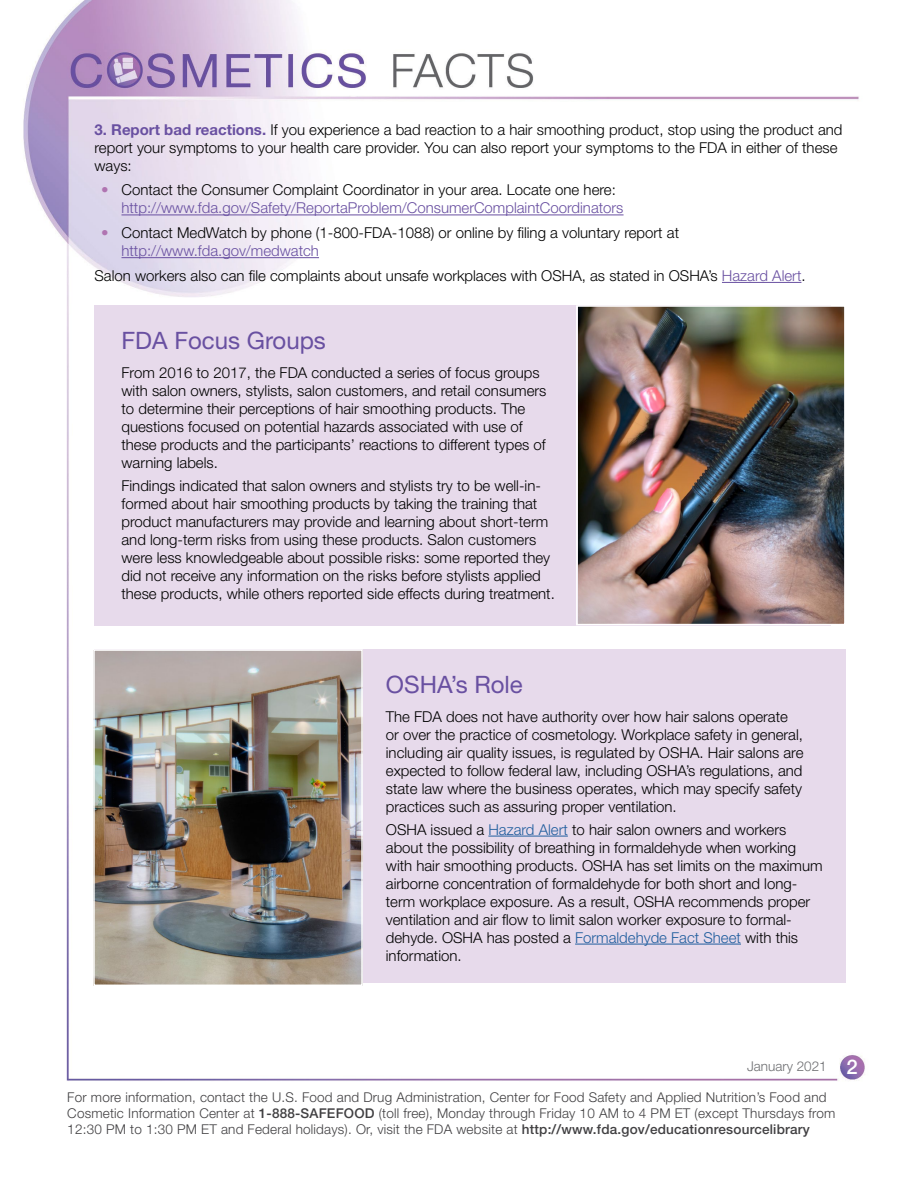
<style>
.page{position:relative;width:918px;height:1188px;background:#fff}
.page>*{position:absolute;margin:0;border:0;box-sizing:border-box;transform-origin:0 0}
.t1{font:24px "Helvetica Neue LT Std";color:#6950a1}
.LBody{font:300 15px/18px "Helvetica Neue LT Std";color:#000}
.t2{font:300 15px/18px "Helvetica Neue LT Std";color:#6950a1}
.t3{font:300 13.5px/16.2px "Helvetica Neue LT Std";letter-spacing:.015em;color:#414042}
.t4{font:300 13.5px "Helvetica Neue LT Std";color:#6d6e71}
.s1{font-weight:700;color:#6950a1}
.s2{color:#b074b1}
.s3{color:#000}
.s4{color:#6950a1}
.s5{color:#215e9e}
.s6{font-weight:500;font-size:20.25px;color:#fff}
.s7{font-weight:500}
</style>
<div class="page">
<img style="left:23px;top:0;width:842px;height:1081px">
<hr style="left:122px;top:215px;width:502px;height:1px;background:#6950a1">
<hr style="left:122px;top:257px;width:197px;height:1px;background:#6950a1">
<hr style="left:722px;top:282px;width:79px;height:1px;background:#6950a1">
<div style="left:94px;top:649px;width:752px;height:334px;background:#e7daeb"></div>
<div style="left:94px;top:305px;width:737px;height:320px;background:#e7daeb"></div>
<img style="left:96px;top:652px;width:264px;height:331px">
<div style="left:93px;top:649px;width:270px;height:337px;border:2px solid #fff"></div>
<img style="left:579px;top:308px;width:264px;height:314px">
<div style="left:576px;top:305px;width:270px;height:320px;border:2px solid #fff"></div>
<hr style="left:488px;top:836px;width:80px;height:1px;background:#215e9e">
<hr style="left:575px;top:944px;width:166px;height:1px;background:#215e9e">
<p class="LBody" style="left:94px;top:120px;width:749px"><span class="s1">3. Report bad reactions.</span> If you experience a bad reaction to a hair smoothing product, stop using the product and report your symptoms to your health care provider. You can also report your symptoms to the FDA in either of these ways:</p>
<p class="t2" style="left:122px;top:181px;width:504px;text-indent:-20px"><span class="s2">•</span> <span class="s3">Contact the Consumer Complaint Coordinator in your area. Locate one here: </span>http://www.fda.gov/Safety/ReportaProblem/ConsumerComplaintCoordinators</p>
<p class="LBody" style="left:122px;top:224px;width:559px;text-indent:-20px"><span class="s2">•</span> Contact MedWatch by phone (1-800-FDA-1088) or online by filing a voluntary report at <span class="s4">http://www.fda.gov/medwatch</span></p>
<p class="LBody" style="left:94px;top:266px;width:713px">Salon workers also can file complaints about unsafe workplaces with OSHA, as stated in OSHA’s <span class="s4">Hazard Alert</span>.</p>
<p class="t1" style="left:122px;top:327px;width:206px">FDA Focus Groups</p>
<p class="LBody" style="left:122px;top:364px;width:427px">From 2016 to 2017, the FDA conducted a series of focus groups with salon owners, stylists, salon customers, and retail consumers to determine their perceptions of hair smoothing products. The questions focused on potential hazards associated with use of these products and the participants’ reactions to different types of warning labels.</p>
<p class="LBody" style="left:122px;top:476px;width:435px">Findings indicated that salon owners and stylists try to be well-in&shy;formed about hair smoothing products by taking the training that product manufacturers may provide and learning about short-term and long-term risks from using these products. Salon customers were less knowledgeable about possible risks: some reported they did not receive any information on the risks before stylists applied these products, while others reported side effects during treatment.</p>
<p class="t1" style="left:386px;top:671px;width:138px">OSHA’s Role</p>
<p class="LBody" style="left:386px;top:708px;width:419px">The FDA does not have authority over how hair salons operate or over the practice of cosmetology. Workplace safety in general, including air quality issues, is regulated by OSHA. Hair salons are expected to follow federal law, including OSHA’s regulations, and state law where the business operates, which may specify safety practices such as assuring proper ventilation.</p>
<p class="LBody" style="left:386px;top:820px;width:438px">OSHA issued a <span class="s5">Hazard Alert</span> to hair salon owners and workers about the possibility of breathing in formaldehyde when working with hair smoothing products. OSHA has set limits on the maximum airborne concentration of formaldehyde for both short and long&shy;term workplace exposure. As a result, OSHA recommends proper ventilation and air flow to limit salon worker exposure to formal&shy;dehyde. OSHA has posted a <span class="s5">Formaldehyde Fact Sheet</span> with this information.</p>
<p class="t4" style="left:747px;top:1058px;width:112px">January 2021 <span class="s6">2</span></p>
<p class="t3" style="left:67px;top:1089px;width:770px">For more information, contact the U.S. Food and Drug Administration, Center for Food Safety and Applied Nutrition’s Food and<br>Cosmetic Information Center at <span class="s7">1-888-SAFEFOOD</span> (toll free), Monday through Friday 10 AM to 4 PM ET (except Thursdays from<br>12:30 PM to 1:30 PM ET and Federal holidays). Or, visit the FDA website at <span class="s7">http://www.fda.gov/educationresourcelibrary</span></p>
</div>
